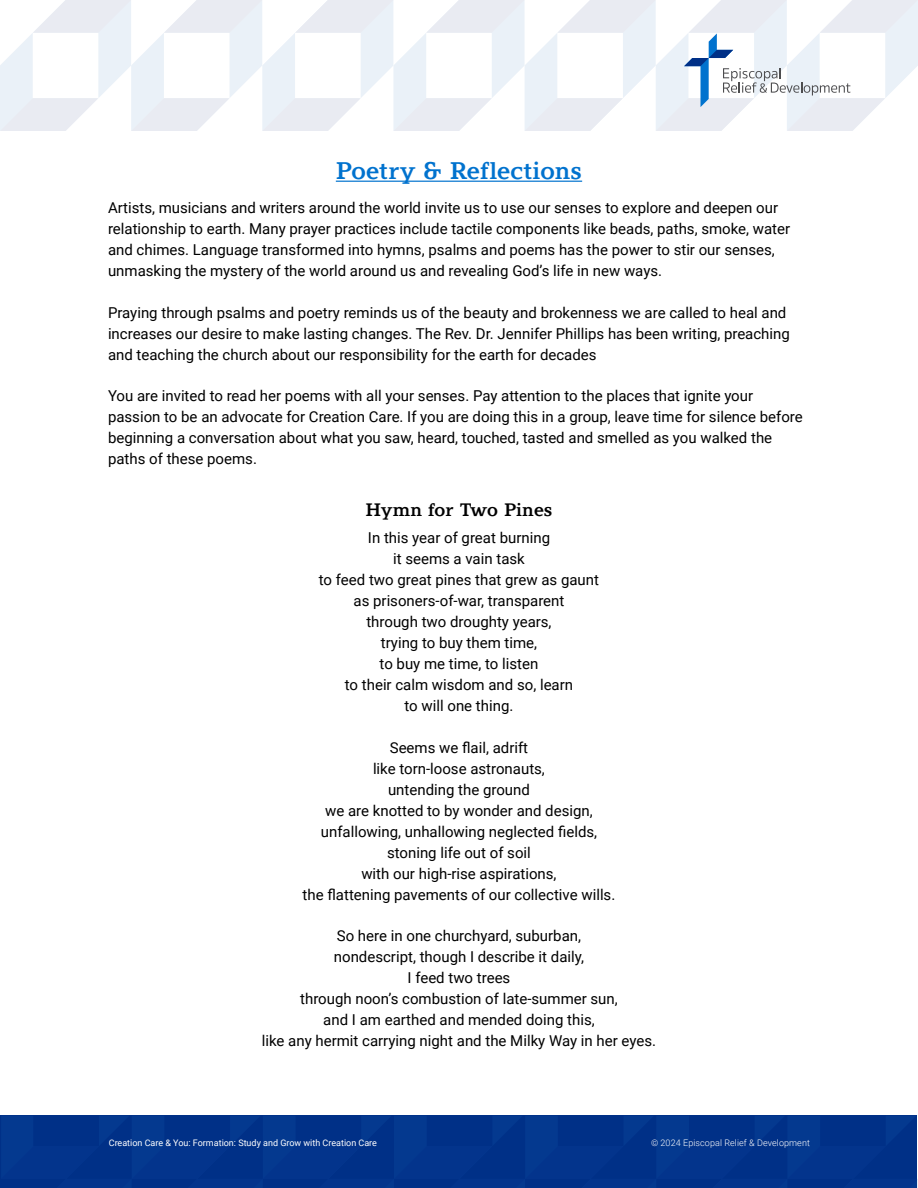
<style>
.page{position:relative;width:918px;height:1188px;background:#fff}
.page>*{position:absolute;margin:0;border:0;box-sizing:border-box;transform-origin:0 0}
.t1{font:700 24px "Argesta Text";color:#0072ce}
.t2{font:700 18px "Argesta Text";color:#000}
.t3{font:15px/21px "Roboto";color:#000}
.t4{font:9px "Roboto";color:#fff}
.t5{font:300 9px "Roboto";letter-spacing:.01em;color:#fff}
</style>
<div class="page">
<div style="left:1px;top:1116px;width:917px;height:72px;background:#03348c"></div>
<svg style="left:0;top:0;width:918px;height:131px"></svg>
<hr style="left:336px;top:181px;width:246px;height:1px;background:#0072ce">
<h1 class="t1" style="left:336px;top:156px;width:248px">Poetry &amp; Reflections</h1>
<p class="t3" style="left:108px;top:197px;width:684px">Artists, musicians and writers around the world invite us to use our senses to explore and deepen our relationship to earth. Many prayer practices include tactile components like beads, paths, smoke, water and chimes. Language transformed into hymns, psalms and poems has the power to stir our senses, unmasking the mystery of the world around us and revealing God’s life in new ways.</p>
<p class="t3" style="left:108px;top:301px;width:683px">Praying through psalms and poetry reminds us of the beauty and brokenness we are called to heal and increases our desire to make lasting changes. The Rev. Dr. Jennifer Phillips has been writing, preaching and teaching the church about our responsibility for the earth for decades</p>
<p class="t3" style="left:108px;top:384px;width:696px">You are invited to read her poems with all your senses. Pay attention to the places that ignite your passion to be an advocate for Creation Care. If you are doing this in a group, leave time for silence before beginning a conversation about what you saw, heard, touched, tasted and smelled as you walked the paths of these poems.</p>
<p class="t2" style="left:365px;top:498px;width:189px">Hymn for Two Pines</p>
<p class="t3" style="left:319px;top:527px;width:282px;text-align:center">In this year of great burning<br>it seems a vain task<br>to feed two great pines that grew as gaunt as prisoners-of-war, transparent<br>through two droughty years,<br>trying to buy them time,<br>to buy me time, to listen<br>to their calm wisdom and so, learn<br>to will one thing.</p>
<p class="t3" style="left:303px;top:736px;width:314px;text-align:center">Seems we flail, adrift<br>like torn-loose astronauts,<br>untending the ground<br>we are knotted to by wonder and design, unfallowing, unhallowing neglected fields, stoning life out of soil<br>with our high-rise aspirations,<br>the flattening pavements of our collective wills.</p>
<p class="t3" style="left:262px;top:924px;width:396px;text-align:center">So here in one churchyard, suburban,<br>nondescript, though I describe it daily,<br>I feed two trees<br>through noon’s combustion of late-summer sun,<br>and I am earthed and mended doing this,<br>like any hermit carrying night and the Milky Way in her eyes.</p>
<p class="t4" style="left:109px;top:1136px;width:270px">Creation Care &amp; You: Formation: Study and Grow with Creation Care</p>
<p class="t5" style="left:651px;top:1136px;width:160px">© 2024 Episcopal Relief &amp; Development</p>
</div>
